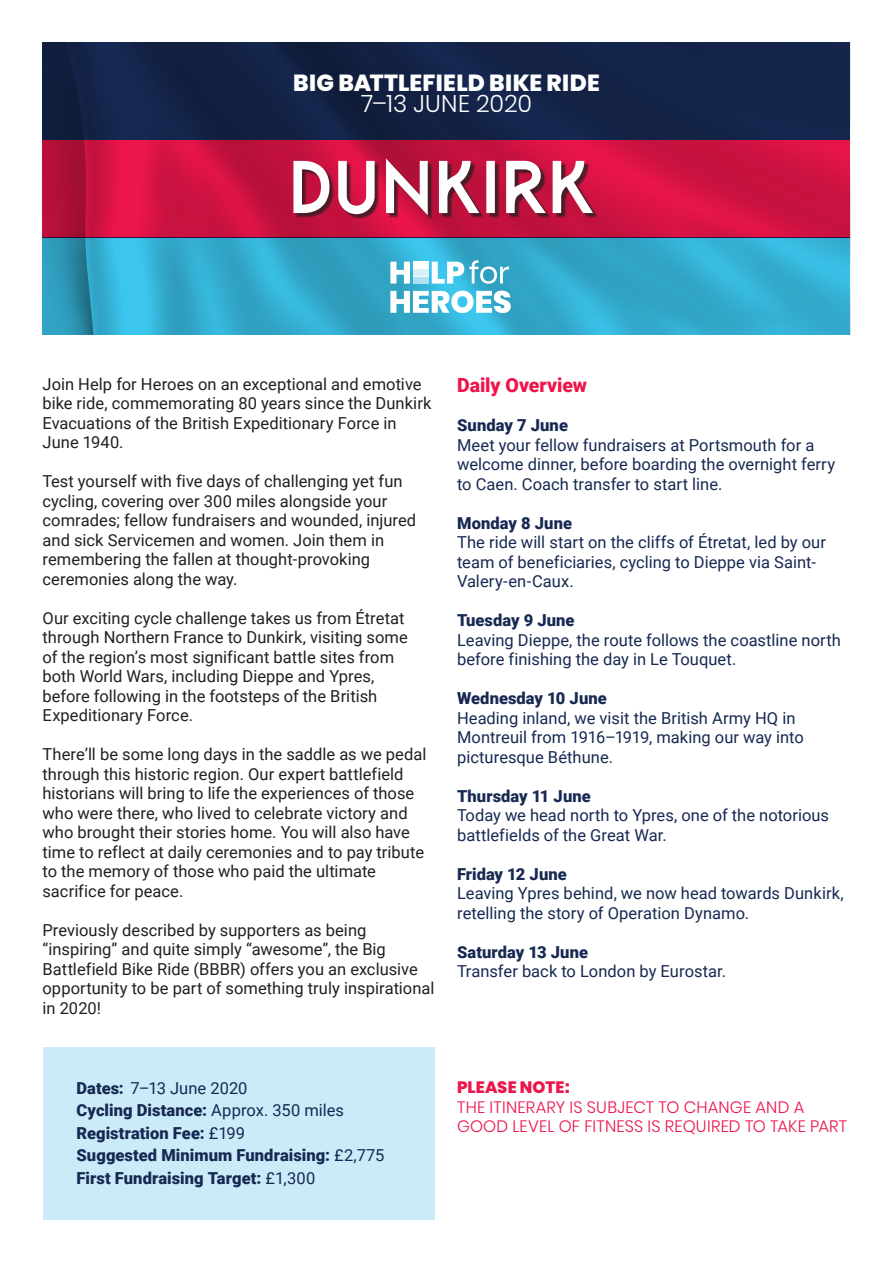
<style>
.page{position:relative;width:893px;height:1263px;background:#fff}
.page>*{position:absolute;margin:0;border:0;box-sizing:border-box;transform-origin:0 0}
.t1{font:700 70.35px "Belgrad";letter-spacing:-.015em;color:#fff}
.t2{font:300 24.15px "Poppins";letter-spacing:.005em;color:#fff}
.t3{font:800 23.25px "Poppins";letter-spacing:.015em;color:#fff}
.t4{font:900 19.5px "Roboto";color:#ed164b}
.t5{font:16.5px/19.5px "Roboto";color:#231f20}
.t6{font:16.5px/19.5px "Roboto";color:#172952}
.t7{font:900 16.5px/22.5px "Roboto";letter-spacing:.005em;color:#172952}
.t8{font:300 16.5px/19.5px "Poppins";letter-spacing:.01em;color:#ed164b}
.t9{font:800 16.5px "Poppins";letter-spacing:.005em;color:#ed164b}
.s1{font-weight:400}
</style>
<div class="page">
<div style="left:43px;top:1047px;width:392px;height:173px;background:#cbebf9"></div>
<div style="left:43px;top:43px;width:807px;height:97px;background:#132348"></div>
<svg style="left:43px;top:140px;width:807px;height:97px;background:#cd1240"></svg>
<svg style="left:43px;top:237px;width:807px;height:98px;background:#33a8cb"></svg>
<div style="left:296px;top:161px;width:302px;height:59px;background:#231f20;opacity:.75"></div>
<svg style="left:390px;top:262px;width:20px;height:22px"></svg>
<div style="left:413px;top:276px;width:16px;height:8px;background:#aee1ef"></div>
<div style="left:413px;top:269px;width:16px;height:7px;background:#d7f1f9"></div>
<div style="left:413px;top:262px;width:16px;height:7px;background:#fff"></div>
<svg style="left:432px;top:260px;width:77px;height:24px"></svg>
<svg style="left:390px;top:291px;width:121px;height:22px"></svg>
<h3 class="t3" style="left:293px;top:69px;width:308px">BIG BATTLEFIELD BIKE RIDE</h3>
<h2 class="t2" style="left:361px;top:89px;width:172px">7–13 JUNE 2020</h2>
<h1 class="t1" style="left:293px;top:152px;width:308px">DUNKIRK</h1>
<p class="t5" style="left:43px;top:374px;width:390px">Join Help for Heroes on an exceptional and emotive bike ride, commemorating 80 years since the Dunkirk Evacuations of the British Expeditionary Force in June 1940.</p>
<p class="t5" style="left:43px;top:471px;width:375px">Test yourself with five days of challenging yet fun cycling, covering over 300 miles alongside your comrades; fellow fundraisers and wounded, injured and sick Servicemen and women. Join them in remembering the fallen at thought-provoking ceremonies along the way.</p>
<p class="t5" style="left:43px;top:608px;width:367px">Our exciting cycle challenge takes us from Étretat through Northern France to Dunkirk, visiting some of the region’s most significant battle sites from both World Wars, including Dieppe and Ypres, before following in the footsteps of the British Expeditionary Force.</p>
<p class="t5" style="left:43px;top:744px;width:385px">There’ll be some long days in the saddle as we pedal through this historic region. Our expert battlefield historians will bring to life the experiences of those who were there, who lived to celebrate victory and who brought their stories home. You will also have time to reflect at daily ceremonies and to pay tribute to the memory of those who paid the ultimate sacrifice for peace.</p>
<p class="t5" style="left:43px;top:920px;width:393px">Previously described by supporters as being “inspiring” and quite simply “awesome”, the Big Battlefield Bike Ride (BBBR) offers you an exclusive opportunity to be part of something truly inspirational in 2020!</p>
<p class="t4" style="left:457px;top:371px;width:131px">Daily Overview</p>
<p class="t7" style="left:457px;top:413px;width:112px">Sunday 7 June</p>
<p class="t6" style="left:457px;top:434px;width:380px">Meet your fellow fundraisers at Portsmouth for a welcome dinner, before boarding the overnight ferry to Caen. Coach transfer to start line.</p>
<p class="t7" style="left:457px;top:511px;width:116px">Monday 8 June</p>
<p class="t6" style="left:457px;top:532px;width:370px">The ride will start on the cliffs of Étretat, led by our team of beneficiaries, cycling to Dieppe via Saint-<br>Valery-en-Caux.</p>
<p class="t7" style="left:457px;top:608px;width:119px">Tuesday 9 June</p>
<p class="t6" style="left:457px;top:629px;width:385px">Leaving Dieppe, the route follows the coastline north before finishing the day in Le Touquet.</p>
<p class="t7" style="left:457px;top:686px;width:151px">Wednesday 10 June</p>
<p class="t6" style="left:457px;top:707px;width:348px">Heading inland, we visit the British Army HQ in<br>Montreuil from 1916–1919, making our way into picturesque Béthune.</p>
<p class="t7" style="left:457px;top:784px;width:135px">Thursday 11 June</p>
<p class="t6" style="left:457px;top:805px;width:373px">Today we head north to Ypres, one of the notorious battlefields of the Great War.</p>
<p class="t7" style="left:457px;top:862px;width:111px">Friday 12 June</p>
<p class="t6" style="left:457px;top:883px;width:388px">Leaving Ypres behind, we now head towards Dunkirk, retelling the story of Operation Dynamo.</p>
<p class="t7" style="left:457px;top:940px;width:132px">Saturday 13 June</p>
<p class="t6" style="left:457px;top:961px;width:271px">Transfer back to London by Eurostar.</p>
<p class="t7" style="left:77px;top:1076px;width:309px">Dates: <span class="s1">7–13 June 2020<br></span>Cycling Distance: <span class="s1">Approx. 350 miles<br></span>Registration Fee: <span class="s1">£199<br></span>Suggested Minimum Fundraising: <span class="s1">£2,775<br></span>First Fundraising Target: <span class="s1">£1,300</span></p>
<p class="t9" style="left:457px;top:1078px;width:114px">PLEASE NOTE:</p>
<p class="t8" style="left:457px;top:1097px;width:392px">THE ITINERARY IS SUBJECT TO CHANGE AND A<br>GOOD LEVEL OF FITNESS IS REQUIRED TO TAKE PART</p>
</div>
